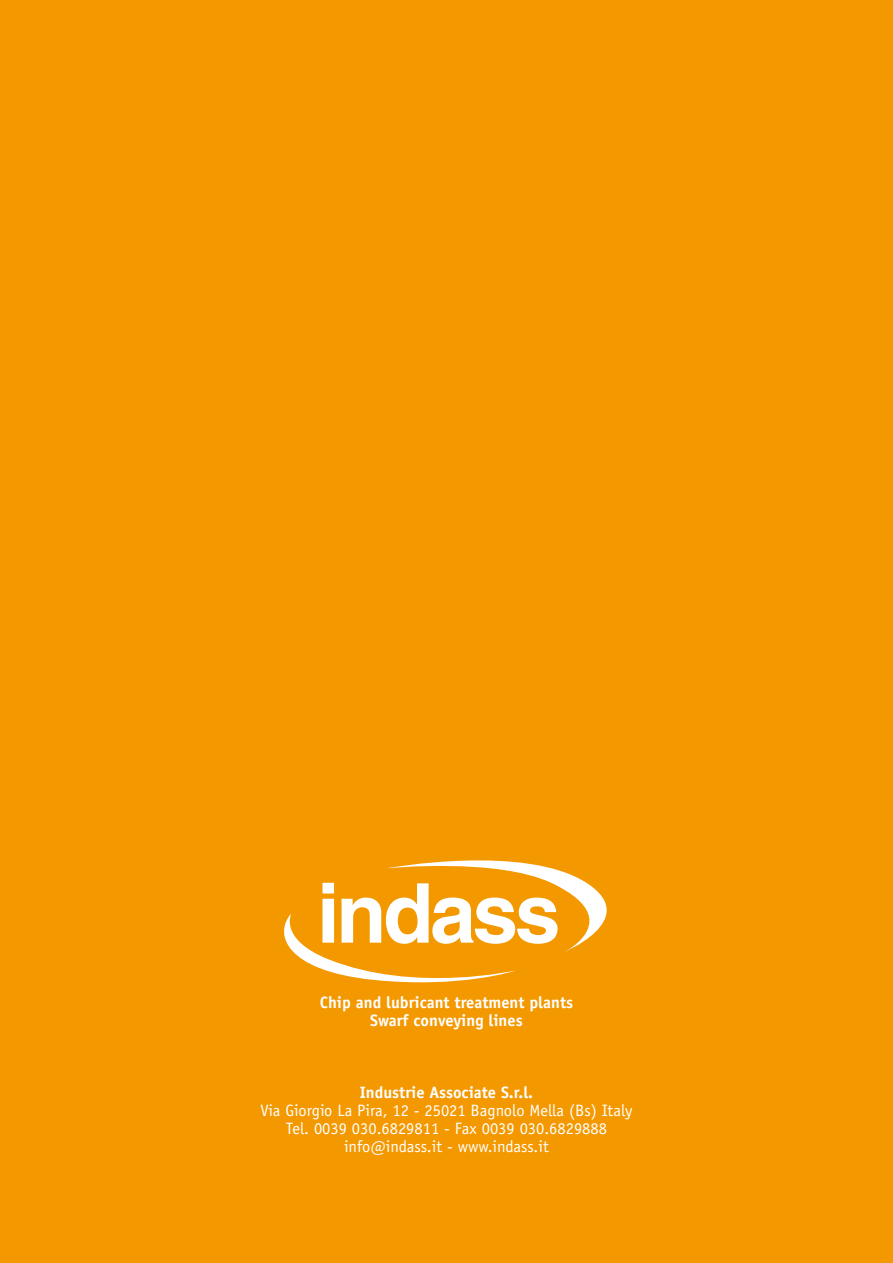
<style>
.page{position:relative;width:893px;height:1263px;background:#f49800}
.page>*{position:absolute;margin:0;border:0;box-sizing:border-box;transform-origin:0 0}
.t1{font:700 82.5px "Helvetica LT Std";letter-spacing:-.045em;color:#fff}
.t2{font:16.5px/18px "Officina Sans Std";color:#fff;text-align:center}
.t3{font:700 16.5px/18px "Officina Sans Std";color:#fff;text-align:center}
</style>
<div class="page">
<svg style="left:284px;top:860px;width:323px;height:123px"></svg>
<h1 class="t1" style="left:317px;top:863px;width:245px">indass</h1>
<p class="t3" style="left:320px;top:993px;width:255px">Chip and lubricant treatment plants<br>Swarf conveying lines</p>
<p class="t3" style="left:360px;top:1083px;width:175px">Industrie Associate S.r.l.</p>
<p class="t2" style="left:260px;top:1101px;width:374px">Via Giorgio La Pira, 12 - 25021 Bagnolo Mella (Bs) Italy<br>Tel. 0039 030.6829811 - Fax 0039 030.6829888 info@indass.it - www.indass.it</p>
</div>
